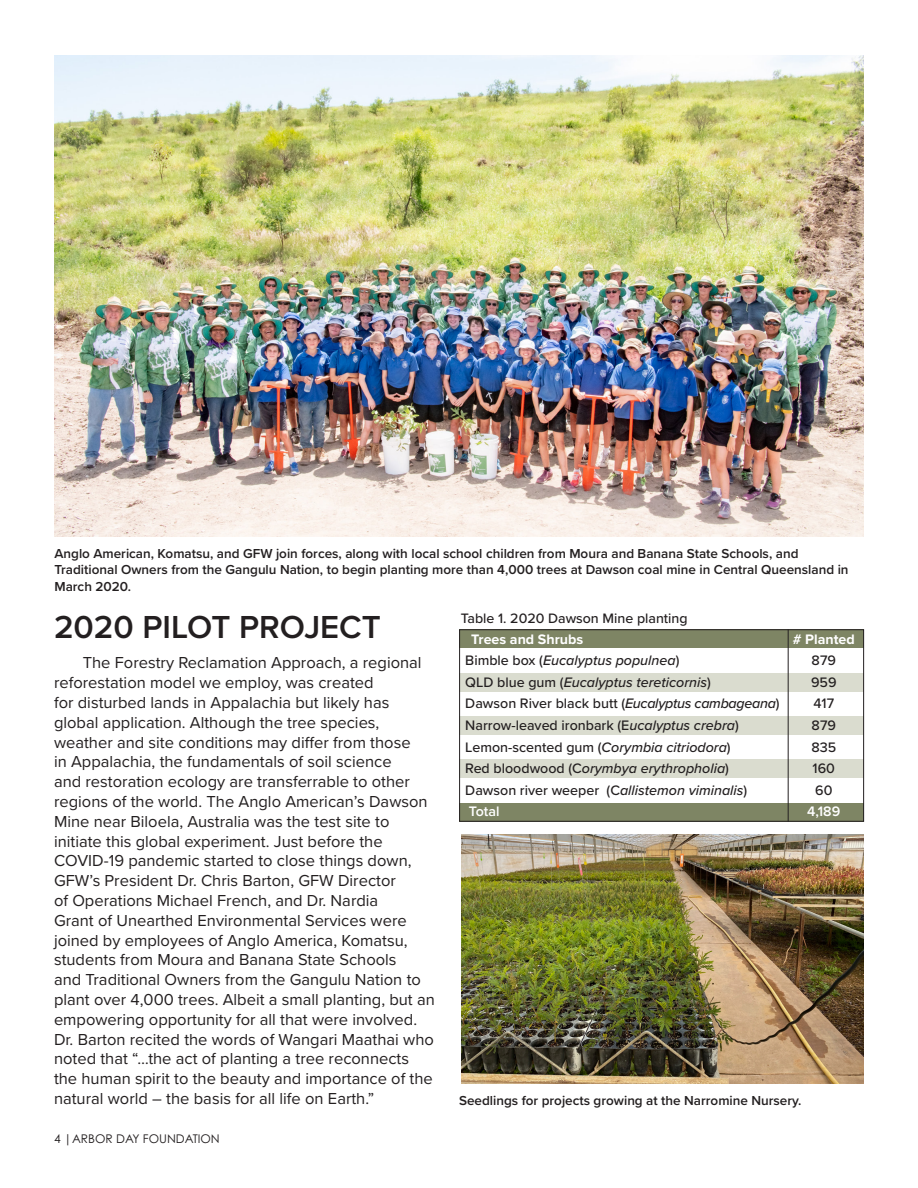
<style>
.page{position:relative;width:918px;height:1188px;background:#fff}
.page>*{position:absolute;margin:0;border:0;box-sizing:border-box;transform-origin:0 0}
.section_hedders{font:600 33px "Proxima Nova";color:#231f20}
.BODY_COPY{font:16.5px/19.8px "Proxima Nova";color:#231f20}
.t1{font:500 14.25px "Proxima Nova";color:#231f20}
.t2{font:italic 500 14.25px "Proxima Nova";color:#231f20}
.t3{font:700 14.25px "Proxima Nova";color:#fff}
.t4{font:600 14.25px "Proxima Nova";color:#fff}
.t5{font:500 14.1px "Proxima Nova";color:#231f20}
.photo_cutlines{font:600 13.5px/16.2px "Proxima Nova";color:#231f20}
.t6{font:12px "Century Gothic Pro";color:#231f20}
.s1{font-style:normal}
.s2{font-style:italic}
</style>
<div class="page">
<img style="left:54px;top:56px;width:810px;height:480px">
<div style="left:459px;top:673px;width:405px;height:19px;background:#dadccf"></div>
<div style="left:459px;top:716px;width:405px;height:19px;background:#dadccf"></div>
<div style="left:459px;top:759px;width:405px;height:19px;background:#dadccf"></div>
<div style="left:459px;top:629px;width:405px;height:19px;background:#7e8564"></div>
<div style="left:459px;top:803px;width:405px;height:19px;background:#7e8564"></div>
<hr style="left:788px;top:629px;width:1px;height:193px;background:#231f20">
<div style="left:459px;top:629px;width:405px;height:193px;border:1px solid #231f20"></div>
<img style="left:461px;top:834px;width:403px;height:250px">
<p class="photo_cutlines" style="left:54px;top:545px;width:796px">Anglo American, Komatsu, and GFW join forces, along with local school children from Moura and Banana State Schools, and<br>Traditional Owners from the Gangulu Nation, to begin planting more than 4,000 trees at Dawson coal mine in Central Queensland in<br>March 2020.</p>
<p class="section_hedders" style="left:54px;top:602px;width:328px">2020 PILOT PROJECT</p>
<p class="BODY_COPY" style="left:54px;top:652px;width:382px;text-indent:29px">The Forestry Reclamation Approach, a regional reforestation model we employ, was created<br>for disturbed lands in Appalachia but likely has global application. Although the tree species, weather and site conditions may differ from those<br>in Appalachia, the fundamentals of soil science<br>and restoration ecology are transferrable to other regions of the world. The Anglo American’s Dawson Mine near Biloela, Australia was the test site to initiate this global experiment. Just before the COVID-19 pandemic started to close things down, GFW’s President Dr. Chris Barton, GFW Director<br>of Operations Michael French, and Dr. Nardia<br>Grant of Unearthed Environmental Services were joined by employees of Anglo America, Komatsu, students from Moura and Banana State Schools<br>and Traditional Owners from the Gangulu Nation to plant over 4,000 trees. Albeit a small planting, but an empowering opportunity for all that were involved.<br>Dr. Barton recited the words of Wangari Maathai who noted that “…the act of planting a tree reconnects the human spirit to the beauty and importance of the natural world – the basis for all life on Earth.”</p>
<p class="t6" style="left:54px;top:1131px;width:167px">4 |ARBOR DAY FOUNDATION</p>
<p class="t5" style="left:461px;top:608px;width:228px">Table 1. 2020 Dawson Mine planting</p>
<p class="t3" style="left:471px;top:628px;width:113px">Trees and Shrubs</p>
<p class="t3" style="left:793px;top:628px;width:63px"># Planted</p>
<p class="t2" style="left:465px;top:650px;width:216px"><span class="s1">Bimble box (</span>Eucalyptus populnea<span class="s1">)</span></p>
<p class="t1" style="left:812px;top:650px;width:26px">879</p>
<p class="t2" style="left:465px;top:672px;width:247px"><span class="s1">QLD blue gum (</span>Eucalyptus tereticornis<span class="s1">)</span></p>
<p class="t1" style="left:811px;top:672px;width:27px">959</p>
<p class="t1" style="left:465px;top:693px;width:316px">Dawson River black butt (<span class="s2">Eucalyptus cambageana</span>)</p>
<p class="t1" style="left:813px;top:693px;width:22px">417</p>
<p class="t1" style="left:465px;top:715px;width:275px">Narrow-leaved ironbark (E<span class="s2">ucalyptus crebra</span>)</p>
<p class="t1" style="left:812px;top:715px;width:26px">879</p>
<p class="t1" style="left:465px;top:736px;width:267px">Lemon-scented gum (<span class="s2">Corymbia citriodora</span>)</p>
<p class="t1" style="left:811px;top:736px;width:26px">835</p>
<p class="t2" style="left:465px;top:758px;width:265px"><span class="s1">Red bloodwood (C</span>orymbya erythropholia<span class="s1">)</span></p>
<p class="t1" style="left:813px;top:758px;width:24px">160</p>
<p class="t1" style="left:465px;top:780px;width:284px">Dawson river weeper (C<span class="s2">allistemon viminalis</span>)</p>
<p class="t1" style="left:815px;top:780px;width:19px">60</p>
<p class="t4" style="left:469px;top:801px;width:32px">Total</p>
<p class="t4" style="left:807px;top:801px;width:34px">4,189</p>
<p class="photo_cutlines" style="left:459px;top:1092px;width:344px">Seedlings for projects growing at the Narromine Nursery.</p>
</div>
